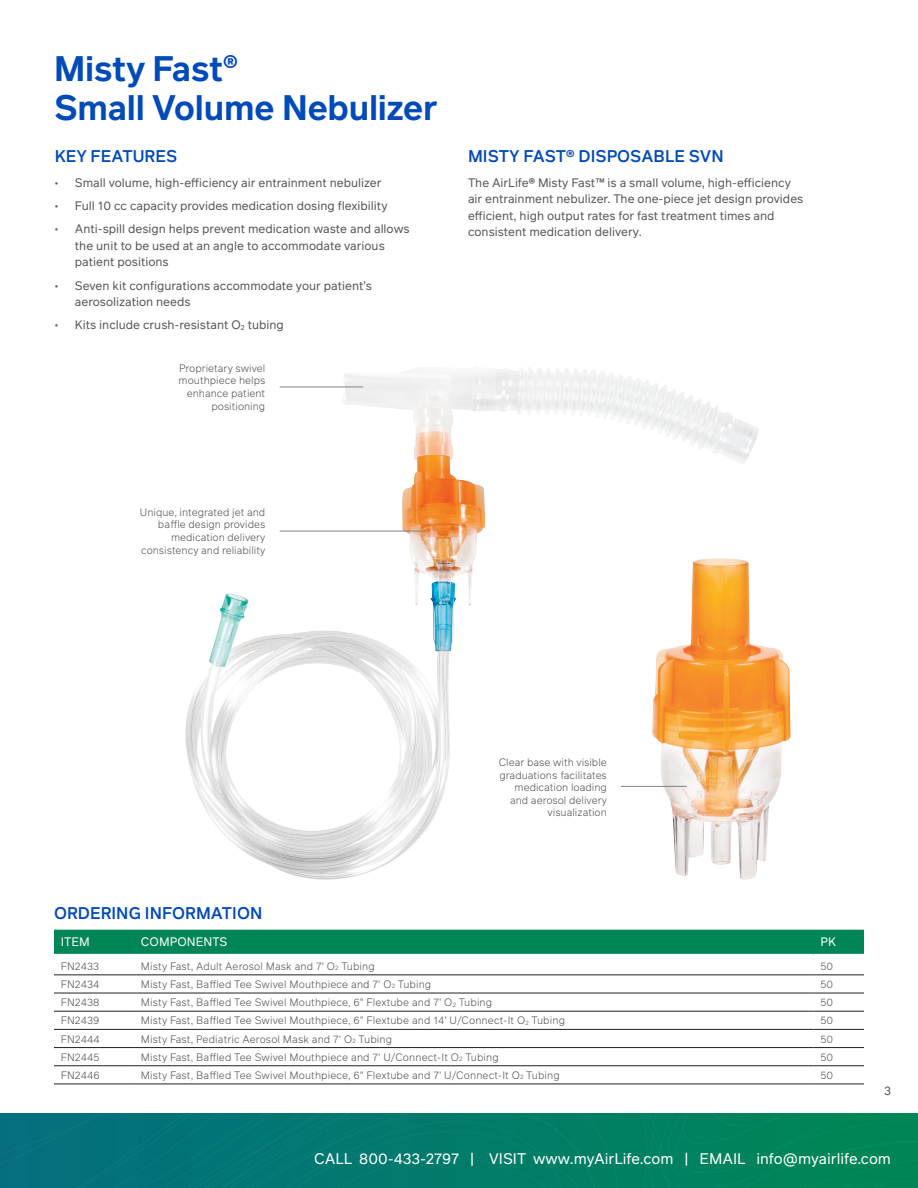
<style>
.page{position:relative;width:918px;height:1188px;background:#fff}
.page>*{position:absolute;margin:0;border:0;box-sizing:border-box;transform-origin:0 0}
.t1{font:600 34.5px/39px "Infra";letter-spacing:-.005em;color:#004aba}
.t2{font:500 16.5px "Infra";letter-spacing:.005em;color:#004aba}
.t3{font:15px "Infra";color:#fff}
.t4{font:12px/16.5px "Infra";color:#57585a}
.t5{font:12px "Infra";letter-spacing:.005em;color:#fff}
.t6{font:300 10.5px/12.6px "Infra";letter-spacing:.01em;color:#57585a;text-align:right}
.s1{font-size:28.5px}
.s2{font-weight:600}
.s3{font-size:6.15px}
</style>
<div class="page">
<svg style="left:0;top:1113px;width:918px;height:7px;background:#017b6a"></svg>
<svg style="left:0;top:1120px;width:918px;height:36px;background:#017b6a"></svg>
<svg style="left:0;top:1156px;width:918px;height:32px;background:#017b6a"></svg>
<img style="left:652px;top:558px;width:139px;height:322px">
<img style="left:185px;top:369px;width:324px;height:511px">
<hr style="left:280px;top:387px;width:83px;height:1px;background:#808285">
<hr style="left:621px;top:786px;width:66px;height:1px;background:#808285">
<hr style="left:280px;top:531px;width:146px;height:1px;background:#808285">
<div style="left:54px;top:930px;width:810px;height:24px;background:#008556"></div>
<svg style="left:54px;top:974px;width:810px;height:110px"></svg>
<hr style="left:54px;top:975px;width:80px;height:1px;background:#231f20">
<hr style="left:134px;top:975px;width:680px;height:1px;background:#231f20">
<hr style="left:814px;top:975px;width:50px;height:1px;background:#231f20">
<hr style="left:54px;top:993px;width:80px;height:1px;background:#231f20">
<hr style="left:134px;top:993px;width:680px;height:1px;background:#231f20">
<hr style="left:814px;top:993px;width:50px;height:1px;background:#231f20">
<hr style="left:54px;top:1011px;width:80px;height:1px;background:#231f20">
<hr style="left:134px;top:1011px;width:680px;height:1px;background:#231f20">
<hr style="left:814px;top:1011px;width:50px;height:1px;background:#231f20">
<hr style="left:54px;top:1029px;width:80px;height:1px;background:#231f20">
<hr style="left:134px;top:1029px;width:680px;height:1px;background:#231f20">
<hr style="left:814px;top:1029px;width:50px;height:1px;background:#231f20">
<hr style="left:54px;top:1047px;width:80px;height:1px;background:#231f20">
<hr style="left:134px;top:1047px;width:680px;height:1px;background:#231f20">
<hr style="left:814px;top:1047px;width:50px;height:1px;background:#231f20">
<hr style="left:54px;top:1065px;width:80px;height:1px;background:#231f20">
<hr style="left:134px;top:1065px;width:680px;height:1px;background:#231f20">
<hr style="left:814px;top:1065px;width:50px;height:1px;background:#231f20">
<hr style="left:54px;top:1084px;width:80px;height:1px;background:#231f20">
<hr style="left:134px;top:1084px;width:680px;height:1px;background:#231f20">
<hr style="left:814px;top:1084px;width:50px;height:1px;background:#231f20">
<h1 class="t1" style="left:54px;top:48px;width:385px">Misty Fast<span class="s1">®<br></span>Small Volume Nebulizer</h1>
<h2 class="t2" style="left:55px;top:144px;width:124px">KEY FEATURES</h2>
<p class="t4" style="left:55px;top:174px;width:328px">• Small volume, high-efficiency air entrainment nebulizer</p>
<p class="t4" style="left:55px;top:197px;width:335px">• Full 10 cc capacity provides medication dosing flexibility</p>
<p class="t4" style="left:75px;top:221px;width:336px;text-indent:-20px">• Anti-spill design helps prevent medication waste and allows the unit to be used at an angle to accommodate various patient positions</p>
<p class="t4" style="left:75px;top:277px;width:299px;text-indent:-20px">• Seven kit configurations accommodate your patient’s aerosolization needs</p>
<p class="t4" style="left:55px;top:317px;width:231px">• Kits include crush-resistant O<sub>2</sub> tubing</p>
<p class="t6" style="left:179px;top:361px;width:88px">Proprietary swivel mouthpiece helps enhance patient positioning</p>
<h2 class="t2" style="left:468px;top:144px;width:257px">MISTY FAST® DISPOSABLE SVN</h2>
<p class="t4" style="left:468px;top:174px;width:337px">The AirLife<span class="s2">®</span> Misty Fast™ is a small volume, high-efficiency air entrainment nebulizer. The one-piece jet design provides efficient, high output rates for fast treatment times and consistent medication delivery.</p>
<p class="t6" style="left:140px;top:505px;width:127px">Unique, integrated jet and baffle design provides medication delivery consistency and reliability</p>
<p class="t6" style="left:499px;top:756px;width:110px">Clear base with visible graduations facilitates medication loading and aerosol delivery visualization</p>
<h2 class="t2" style="left:54px;top:902px;width:210px">ORDERING INFORMATION</h2>
<p class="t5" style="left:61px;top:934px;width:31px">ITEM</p>
<p class="t5" style="left:141px;top:934px;width:88px">COMPONENTS</p>
<p class="t5" style="left:820px;top:934px;width:17px">PK</p>
<p class="t6" style="left:61px;top:959px;width:40px">FN2433</p>
<p class="t6" style="left:141px;top:959px;width:235px">Misty Fast, Adult Aerosol Mask and 7' O<span class="s3">2</span> Tubing</p>
<p class="t6" style="left:820px;top:959px;width:14px">50</p>
<p class="t6" style="left:61px;top:978px;width:40px">FN2434</p>
<p class="t6" style="left:141px;top:978px;width:292px">Misty Fast, Baffled Tee Swivel Mouthpiece and 7' O<span class="s3">2</span> Tubing</p>
<p class="t6" style="left:820px;top:978px;width:14px">50</p>
<p class="t6" style="left:61px;top:996px;width:40px">FN2438</p>
<p class="t6" style="left:141px;top:996px;width:353px">Misty Fast, Baffled Tee Swivel Mouthpiece, 6" Flextube and 7' O<span class="s3">2</span> Tubing</p>
<p class="t6" style="left:820px;top:996px;width:14px">50</p>
<p class="t6" style="left:61px;top:1014px;width:40px">FN2439</p>
<p class="t6" style="left:141px;top:1014px;width:426px">Misty Fast, Baffled Tee Swivel Mouthpiece, 6" Flextube and 14' U/Connect-It O<span class="s3">2</span> Tubing</p>
<p class="t6" style="left:820px;top:1014px;width:14px">50</p>
<p class="t6" style="left:61px;top:1032px;width:40px">FN2444</p>
<p class="t6" style="left:141px;top:1032px;width:253px">Misty Fast, Pediatric Aerosol Mask and 7' O<span class="s3">2</span> Tubing</p>
<p class="t6" style="left:820px;top:1032px;width:14px">50</p>
<p class="t6" style="left:61px;top:1050px;width:40px">FN2445</p>
<p class="t6" style="left:141px;top:1050px;width:359px">Misty Fast, Baffled Tee Swivel Mouthpiece and 7' U/Connect-It O<span class="s3">2</span> Tubing</p>
<p class="t6" style="left:820px;top:1050px;width:14px">50</p>
<p class="t6" style="left:61px;top:1069px;width:40px">FN2446</p>
<p class="t6" style="left:141px;top:1069px;width:420px">Misty Fast, Baffled Tee Swivel Mouthpiece, 6" Flextube and 7' U/Connect-It O<span class="s3">2</span> Tubing</p>
<p class="t6" style="left:820px;top:1069px;width:14px">50</p>
<p class="t4" style="left:884px;top:1082px;width:8px">3</p>
<h3 class="t3" style="left:314px;top:1148px;width:578px">CALL 800-433-2797 | VISIT www.myAirLife.com | EMAIL info@myairlife.com</h3>
</div>
